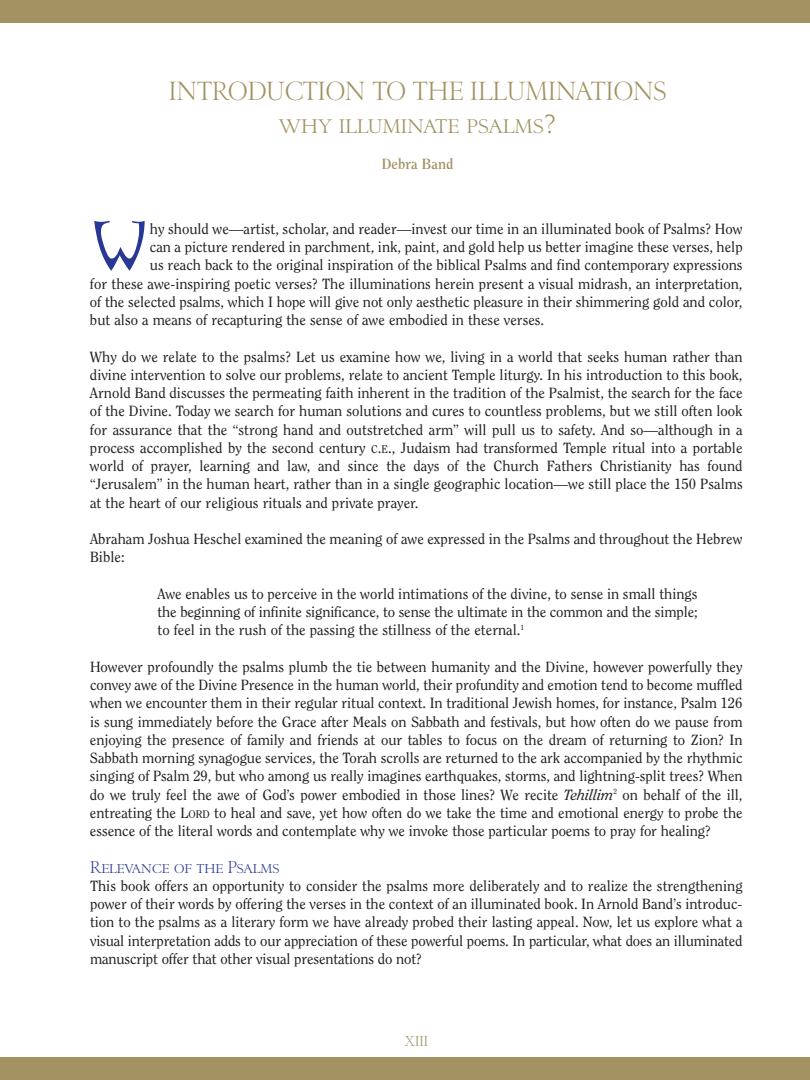
<style>
.page{position:relative;width:810px;height:1080px;background:#fff}
.page>*{position:absolute;margin:0;border:0;box-sizing:border-box;transform-origin:0 0}
.t1{font:74.25px "Rose Garden EF Inlay One";color:#293795}
.t2{font:25px/32.5px "Equate";color:#a29161;text-align:center}
.t3{font:16.25px "Equate";color:#293795}
.t4{font:14.75px/18.2px "Clearface";color:#231f20;text-align:justify}
.t5{font:700 14.75px "Clearface";color:#a29161}
.t6{font:13.75px "Equate";color:#a29161}
.s1{font-size:11px}
.s2{font-style:italic}
</style>
<div class="page">
<div style="left:0;top:0;width:810px;height:23px;background:#a29161"></div>
<div style="left:0;top:1058px;width:810px;height:22px;background:#a29161"></div>
<h2 class="t2" style="left:169px;top:75px;width:499px">INTRODUCTION TO THE ILLUMINATIONS why illuminate psalms?</h2>
<p class="t5" style="left:382px;top:158px;width:73px">Debra Band</p>
<h1 class="t1" style="left:90px;top:201px;width:61px">W</h1>
<p class="t4" style="left:150px;top:220px;width:594px">hy should we—artist, scholar, and reader—invest our time in an illuminated book of Psalms? How</p>
<p class="t4" style="left:150px;top:239px;width:594px">can a picture rendered in parchment, ink, paint, and gold help us better imagine these verses, help</p>
<p class="t4" style="left:150px;top:257px;width:594px">us reach back to the original inspiration of the biblical Psalms and find contemporary expressions</p>
<p class="t4" style="left:90px;top:275px;width:654px">for these awe-inspiring poetic verses? The illuminations herein present a visual midrash, an interpretation,</p>
<p class="t4" style="left:90px;top:293px;width:654px">of the selected psalms, which I hope will give not only aesthetic pleasure in their shimmering gold and color,</p>
<p class="t4" style="left:90px;top:312px;width:456px">but also a means of recapturing the sense of awe embodied in these verses.</p>
<p class="t4" style="left:90px;top:348px;width:654px">Why do we relate to the psalms? Let us examine how we, living in a world that seeks human rather than divine intervention to solve our problems, relate to ancient Temple liturgy. In his introduction to this book, Arnold Band discusses the permeating faith inherent in the tradition of the Psalmist, the search for the face of the Divine. Today we search for human solutions and cures to countless problems, but we still often look for assurance that the “strong hand and outstretched arm” will pull us to safety. And so—although in a process accomplished by the second century <span class="s1">C</span>.<span class="s1">E</span>., Judaism had transformed Temple ritual into a portable world of prayer, learning and law, and since the days of the Church Fathers Christianity has found “Jerusalem” in the human heart, rather than in a single geographic location—we still place the 150 Psalms at the heart of our religious rituals and private prayer.</p>
<p class="t4" style="left:90px;top:531px;width:654px">Abraham Joshua Heschel examined the meaning of awe expressed in the Psalms and throughout the Hebrew<br>Bible:</p>
<p class="t4" style="left:158px;top:585px;width:542px">Awe enables us to perceive in the world intimations of the divine, to sense in small things the beginning of infinite significance, to sense the ultimate in the common and the simple; to feel in the rush of the passing the stillness of the eternal.<sup>1</sup></p>
<p class="t4" style="left:90px;top:658px;width:654px">However profoundly the psalms plumb the tie between humanity and the Divine, however powerfully they convey awe of the Divine Presence in the human world, their profundity and emotion tend to become muffled when we encounter them in their regular ritual context. In traditional Jewish homes, for instance, Psalm 126 is sung immediately before the Grace after Meals on Sabbath and festivals, but how often do we pause from enjoying the presence of family and friends at our tables to focus on the dream of returning to Zion? In Sabbath morning synagogue services, the Torah scrolls are returned to the ark accompanied by the rhythmic singing of Psalm 29, but who among us really imagines earthquakes, storms, and lightning-split trees? When do we truly feel the awe of God’s power embodied in those lines? We recite <span class="s2">Tehillim</span><sup>2</sup> on behalf of the ill, entreating the L<span class="s1">ORD</span> to heal and save, yet how often do we take the time and emotional energy to probe the essence of the literal words and contemplate why we invoke those particular poems to pray for healing?</p>
<p class="t3" style="left:90px;top:857px;width:191px">Relevance of the Psalms</p>
<p class="t4" style="left:90px;top:877px;width:654px">This book offers an opportunity to consider the psalms more deliberately and to realize the strengthening power of their words by offering the verses in the context of an illuminated book. In Arnold Band’s introduc&shy;tion to the psalms as a literary form we have already probed their lasting appeal. Now, let us explore what a visual interpretation adds to our appreciation of these powerful poems. In particular, what does an illuminated manuscript offer that other visual presentations do not?</p>
<p class="t6" style="left:404px;top:1034px;width:25px">XIII</p>
</div>
